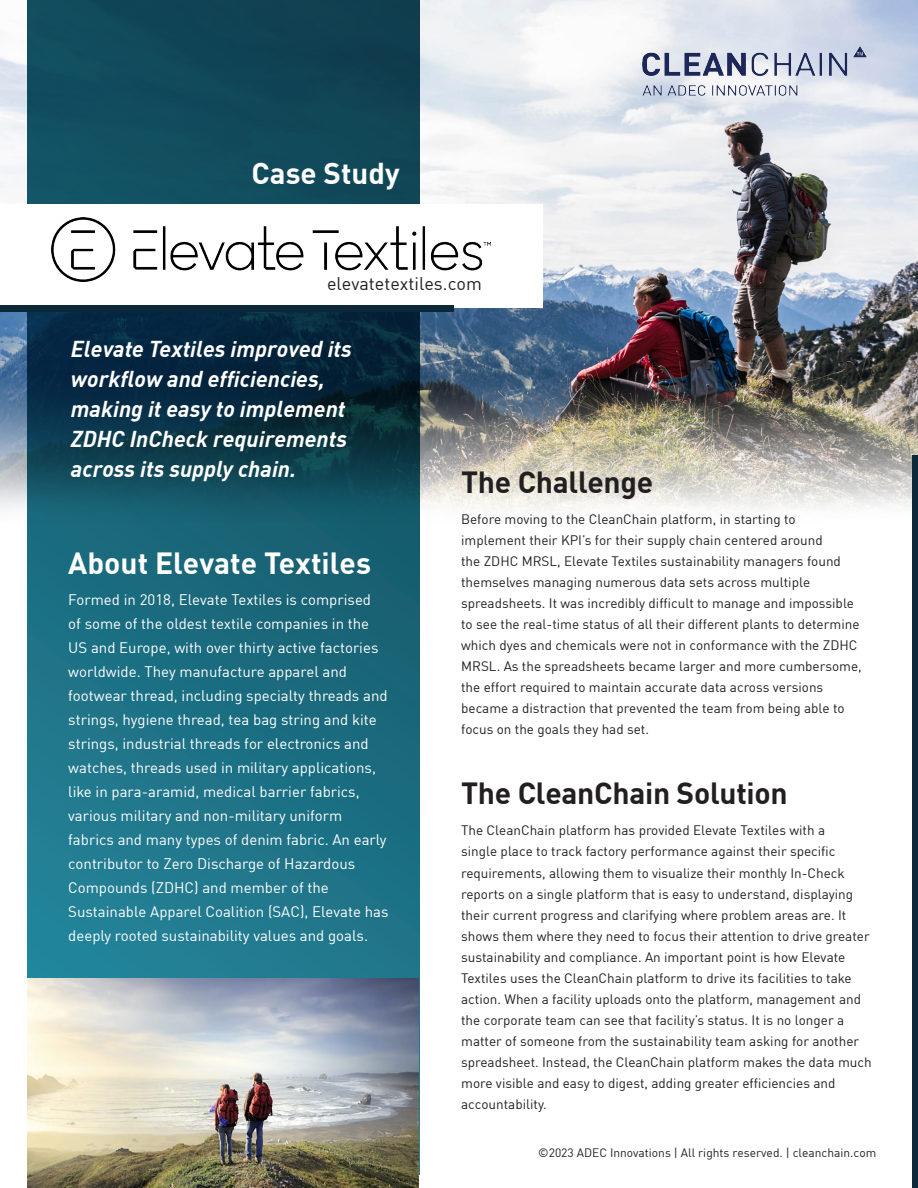
<style>
.page{position:relative;width:918px;height:1188px;background:#fff}
.page>*{position:absolute;margin:0;border:0;box-sizing:border-box;transform-origin:0 0}
.t1{font:30px "FF DIN Pro Bold";letter-spacing:-.01em;color:#231f20}
.t2{font:30px "FF DIN Pro Bold";color:#fff}
.t3{font:29.55px "FF DIN Pro Bold";color:#fff}
.t4{font:italic 22.5px/30px "FF DIN Pro Bold";color:#fff}
.t5{font:18px "FF DIN Pro Regular";color:#231f20}
.t6{font:15px/24px "FF DIN Pro Regular";color:#fff}
.t7{font:13.5px/21px "FF DIN Pro Regular";color:#231f20}
.t8{font:12px "FF DIN Pro Regular";color:#231f20}
</style>
<div class="page">
<img style="left:0;top:0;width:918px;height:615px">
<div style="left:912px;top:455px;width:6px;height:733px;background:#0d2839"></div>
<svg style="left:27px;top:0;width:392px;height:979px"></svg>
<div style="left:0;top:204px;width:542px;height:104px;background:#fff"></div>
<img style="left:52px;top:217px;width:438px;height:65px">
<div style="left:0;top:306px;width:454px;height:6px;background:#0d2839"></div>
<img style="left:643px;top:46px;width:224px;height:49px">
<img style="left:27px;top:979px;width:392px;height:209px">
<p class="t3" style="left:252px;top:149px;width:150px">Case Study</p>
<p class="t5" style="left:327px;top:269px;width:156px">elevatetextiles.com</p>
<p class="t4" style="left:71px;top:331px;width:282px">Elevate Textiles improved its workflow and efficiencies, making it easy to implement<br>ZDHC InCheck requirements across its supply chain.</p>
<p class="t2" style="left:68px;top:538px;width:304px">About Elevate Textiles</p>
<p class="t6" style="left:68px;top:587px;width:322px">Formed in 2018, Elevate Textiles is comprised<br>of some of the oldest textile companies in the US and Europe, with over thirty active factories worldwide. They manufacture apparel and footwear thread, including specialty threads and strings, hygiene thread, tea bag string and kite strings, industrial threads for electronics and watches, threads used in military applications, like in para-aramid, medical barrier fabrics, various military and non-military uniform fabrics and many types of denim fabric. An early contributor to Zero Discharge of Hazardous Compounds (ZDHC) and member of the Sustainable Apparel Coalition (SAC), Elevate has deeply rooted sustainability values and goals.</p>
<p class="t1" style="left:461px;top:457px;width:194px">The Challenge</p>
<p class="t7" style="left:461px;top:507px;width:402px">Before moving to the CleanChain platform, in starting to implement their KPI’s for their supply chain centered around<br>the ZDHC MRSL, Elevate Textiles sustainability managers found themselves managing numerous data sets across multiple spreadsheets. It was incredibly difficult to manage and impossible to see the real-time status of all their different plants to determine which dyes and chemicals were not in conformance with the ZDHC MRSL. As the spreadsheets became larger and more cumbersome, the effort required to maintain accurate data across versions became a distraction that prevented the team from being able to focus on the goals they had set.</p>
<p class="t1" style="left:461px;top:769px;width:328px">The CleanChain Solution</p>
<p class="t7" style="left:461px;top:819px;width:412px">The CleanChain platform has provided Elevate Textiles with a<br>single place to track factory performance against their specific requirements, allowing them to visualize their monthly In-Check reports on a single platform that is easy to understand, displaying their current progress and clarifying where problem areas are. It shows them where they need to focus their attention to drive greater sustainability and compliance. An important point is how Elevate Textiles uses the CleanChain platform to drive its facilities to take action. When a facility uploads onto the platform, management and the corporate team can see that facility’s status. It is no longer a matter of someone from the sustainability team asking for another spreadsheet. Instead, the CleanChain platform makes the data much more visible and easy to digest, adding greater efficiencies and accountability.</p>
<p class="t8" style="left:538px;top:1143px;width:340px">©2023 ADEC Innovations | All rights reserved. | cleanchain.com</p>
</div>
